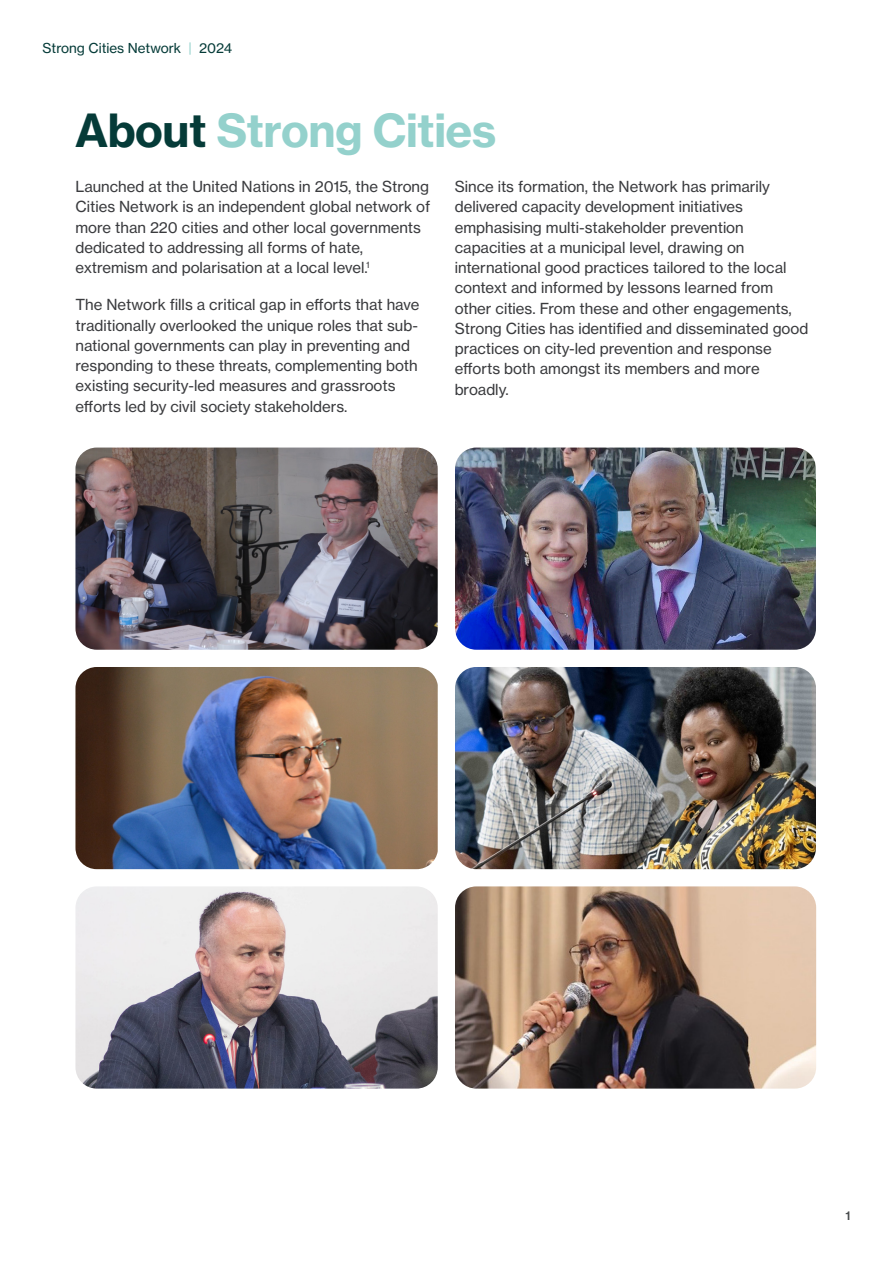
<style>
.page{position:relative;width:893px;height:1263px;background:#fff}
.page>*{position:absolute;margin:0;border:0;box-sizing:border-box;transform-origin:0 0}
.Headers{font:45px "N Haas Grotesk TX Pro 75 Bd";letter-spacing:-.01em;color:#94d1cc}
.t1{font:15px/20.2px "N Haas Grotesk TX Pro 55 Rg";color:#3a3b3e}
.t2{font:13.5px "N Haas Grotesk TX Pro 55 Rg";color:#053b38}
.t3{font:12px "N Haas Grotesk TX Pro 65 Md";color:#484b4c}
.s1{color:#94d1cc}
.s2{color:#053b38}
</style>
<div class="page">
<img style="left:455px;top:667px;width:361px;height:202px">
<img style="left:75px;top:667px;width:363px;height:202px">
<img style="left:455px;top:447px;width:361px;height:203px">
<img style="left:75px;top:447px;width:363px;height:203px">
<img style="left:455px;top:886px;width:361px;height:202px">
<img style="left:75px;top:886px;width:363px;height:202px">
<p class="t2" style="left:43px;top:40px;width:191px">Strong Cities Network <span class="s1">|</span> 2024</p>
<p class="Headers" style="left:75px;top:102px;width:423px"><span class="s2">About</span> Strong Cities</p>
<p class="t1" style="left:75px;top:177px;width:356px">Launched at the United Nations in 2015, the Strong Cities Network is an independent global network of more than 220 cities and other local governments dedicated to addressing all forms of hate, extremism and polarisation at a local level.<sup>1</sup></p>
<p class="t1" style="left:75px;top:295px;width:346px">The Network fills a critical gap in efforts that have traditionally overlooked the unique roles that sub&shy;national governments can play in preventing and responding to these threats, complementing both existing security-led measures and grassroots efforts led by civil society stakeholders.</p>
<p class="t1" style="left:455px;top:177px;width:355px">Since its formation, the Network has primarily delivered capacity development initiatives emphasising multi-stakeholder prevention capacities at a municipal level, drawing on international good practices tailored to the local context and informed by lessons learned from other cities. From these and other engagements, Strong Cities has identified and disseminated good practices on city-led prevention and response efforts both amongst its members and more broadly.</p>
<p class="t3" style="left:845px;top:1208px;width:7px">1</p>
</div>
